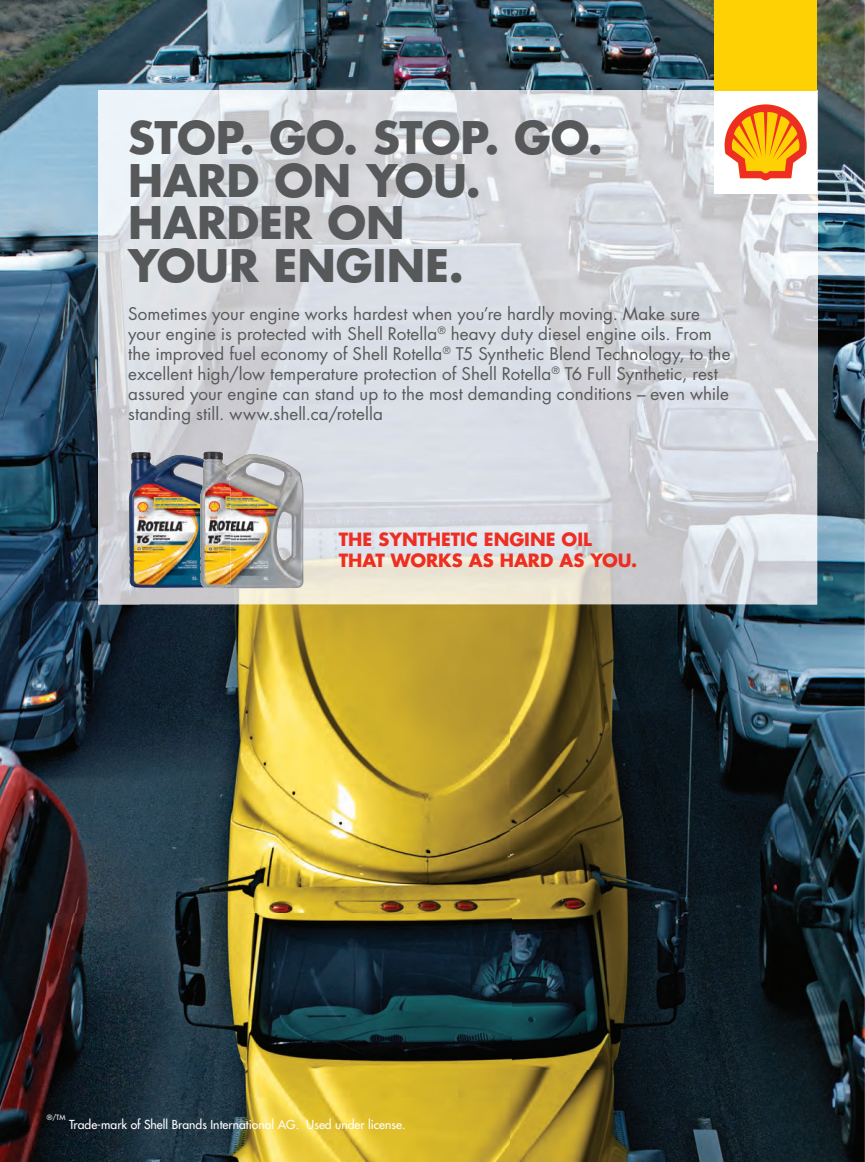
<style>
.page{position:relative;width:865px;height:1162px;background:#fff}
.page>*{position:absolute;margin:0;border:0;box-sizing:border-box;transform-origin:0 0}
.t1{font:700 43.65px/42.5px "Futura";letter-spacing:-.005em;color:#57585a}
.t2{font:700 17.7px/21.3px "Futura";color:#ee2e22}
.t3{font:16.95px/20.1px "Futura";letter-spacing:.005em;color:#57585a}
.t4{font:12.15px "Futura";color:#fff}
.t5{font:7.05px "Futura";color:#fff}
</style>
<div class="page">
<img style="left:0;top:0;width:714px;height:131px">
<img style="left:776px;top:0;width:88px;height:1161px">
<img style="left:0;top:131px;width:140px;height:782px">
<img style="left:140px;top:604px;width:371px;height:309px">
<img style="left:511px;top:604px;width:265px;height:557px">
<img style="left:0;top:913px;width:511px;height:248px">
<img style="left:98px;top:91px;width:718px;height:410px">
<img style="left:98px;top:501px;width:51px;height:103px">
<img style="left:252px;top:501px;width:564px;height:103px">
<img style="left:149px;top:588px;width:103px;height:16px">
<div style="left:714px;top:0;width:102px;height:91px;background:#fed105"></div>
<div style="left:714px;top:91px;width:102px;height:102px;background:#fff"></div>
<svg style="left:724px;top:104px;width:83px;height:77px"></svg>
<img style="left:129px;top:451px;width:174px;height:137px">
<img style="left:200px;top:459px;width:31px;height:128px">
<h1 class="t1" style="left:128px;top:120px;width:476px">STOP. GO. STOP. GO.<br>HARD ON YOU.<br>HARDER ON<br>YOUR ENGINE.</h1>
<p class="t3" style="left:128px;top:305px;width:603px">Sometimes your engine works hardest when you’re hardly moving. Make sure your engine is protected with Shell Rotella<sup>®</sup> heavy duty diesel engine oils. From the improved fuel economy of Shell Rotella<sup>®</sup> T5 Synthetic Blend Technology, to the excellent high/low temperature protection of Shell Rotella<sup>®</sup> T6 Full Synthetic, rest assured your engine can stand up to the most demanding conditions – even while standing still. www.shell.ca/rotella</p>
<p class="t2" style="left:339px;top:530px;width:300px">THE SYNTHETIC ENGINE OIL<br>THAT WORKS AS HARD AS YOU.</p>
<p class="t5" style="left:47px;top:1114px;width:20px">®/TM</p>
<p class="t4" style="left:69px;top:1118px;width:338px">Trade-mark of Shell Brands International AG. Used under license.</p>
</div>
